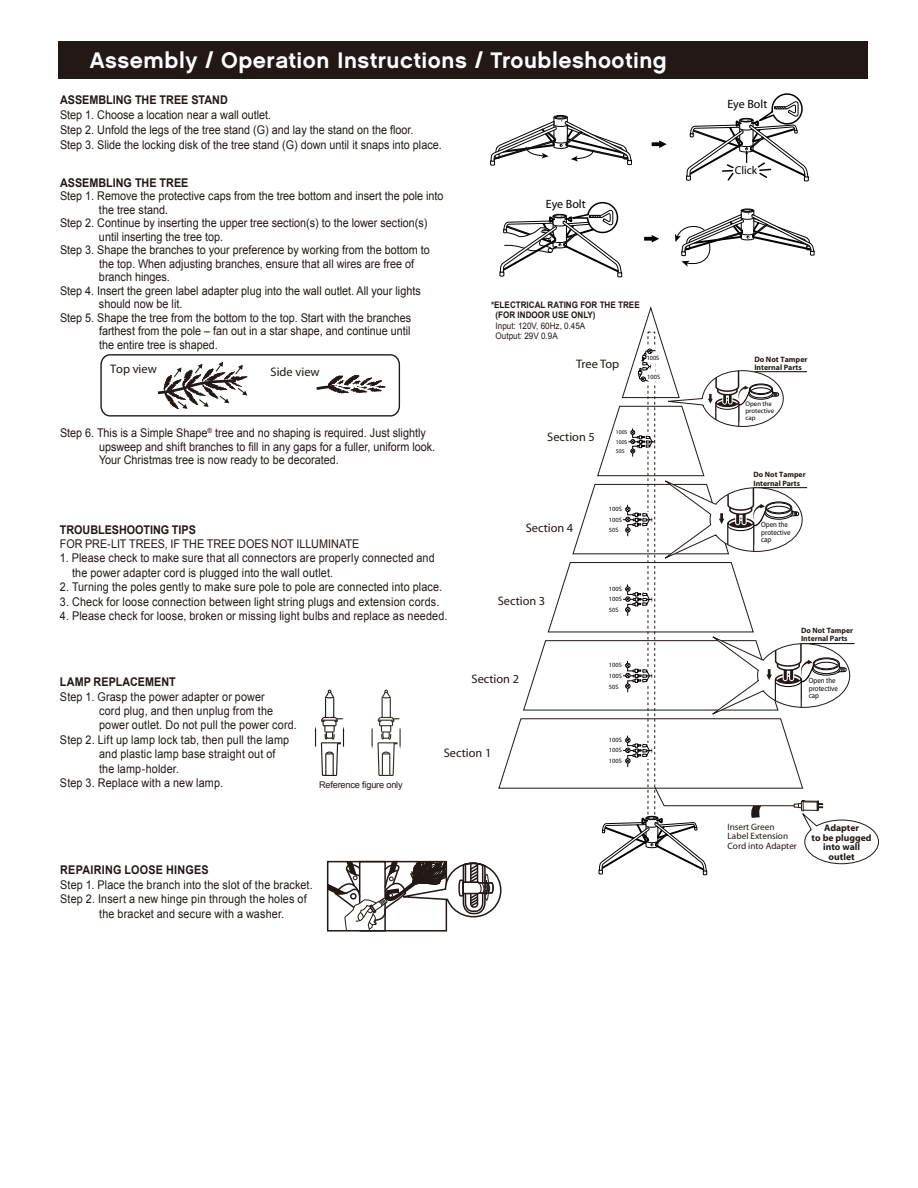
<style>
.page{position:relative;width:918px;height:1188px;background:#fff}
.page>*{position:absolute;margin:0;border:0;box-sizing:border-box;transform-origin:0 0}
.t1{font:22.5px "Chalet New York Nineteen Sixty";letter-spacing:.025em;color:#fff}
.t2{font:12.45px "Myriad";color:#221815}
.t3{font:12.3px "Myriad";color:#231815}
.t4{font:12px/13.5px "Arial";color:#221815;scale:.9 1}
.t5{font:700 12px "Arial";color:#221815;scale:.9 1}
.t6{font:700 12px "Arial";letter-spacing:.02em;color:#221815;scale:.9 1}
.t7{font:12px "Myriad";color:#040000}
.t8{font:11.4px "Myriad";color:#040000}
.t9{font:700 9.45px/9.4px "Myriad";color:#221815;text-align:center}
.t10{font:9.3px/9.6px "Myriad";color:#231815}
.t11{font:9.15px "Arial";letter-spacing:-.02em;color:#221815}
.t12{font:700 9px/10.5px "Arial";color:#221815;scale:.9 1}
.t13{font:9px/10.5px "Arial";color:#221815;scale:.9 1}
.t14{font:700 7.8px/7.8px "Myriad";color:#221815}
.t15{font:700 7.65px/8.9px "Myriad";color:#221815}
.t16{font:7.65px/7.6px "Myriad";color:#040000;scale:.9 1}
.t17{font:6.75px/6.8px "Myriad";color:#040000}
.t18{font:6.3px/10.8px "Myriad";color:#040000}
.t19{font:5.7px/9.6px "Myriad";color:#040000}
</style>
<div class="page">
<div style="left:58px;top:42px;width:810px;height:37px;background:#221815"></div>
<div style="left:100px;top:354px;width:300px;height:63px;border:1px solid #221815;border-radius:9px"></div>
<svg style="left:157px;top:362px;width:91px;height:48px"></svg>
<div style="left:554px;top:115px;width:14px;height:4px;border:1px solid #040000;border-radius:50%"></div>
<svg style="left:490px;top:116px;width:142px;height:49px"></svg>
<svg style="left:652px;top:140px;width:15px;height:8px"></svg>
<svg style="left:686px;top:93px;width:123px;height:89px"></svg>
<svg style="left:644px;top:235px;width:15px;height:8px"></svg>
<svg style="left:675px;top:209px;width:140px;height:58px"></svg>
<svg style="left:499px;top:202px;width:124px;height:75px"></svg>
<svg style="left:313px;top:306px;width:566px;height:626px"></svg>
<h1 class="t1" style="left:90px;top:46px;width:578px">Assembly / Operation Instructions / Troubleshooting</h1>
<p class="t5" style="left:60px;top:92px;width:188px">ASSEMBLING THE TREE STAND</p>
<p class="t4" style="left:60px;top:107px;width:426px;line-height:15px">Step 1. Choose a location near a wall outlet.<br>Step 2. Unfold the legs of the tree stand (G) and lay the stand on the floor.<br>Step 3. Slide the locking disk of the tree stand (G) down until it snaps into place.</p>
<p class="t5" style="left:60px;top:175px;width:144px">ASSEMBLING THE TREE</p>
<p class="t4" style="left:60px;top:190px;width:428px">Step 1. Remove the protective caps from the tree bottom and insert the pole into</p>
<p class="t4" style="left:99px;top:203px;width:78px">the tree stand.</p>
<p class="t4" style="left:60px;top:217px;width:410px">Step 2. Continue by inserting the upper tree section(s) to the lower section(s)</p>
<p class="t4" style="left:99px;top:230px;width:140px">until inserting the tree top.</p>
<p class="t4" style="left:60px;top:244px;width:412px">Step 3. Shape the branches to your preference by working from the bottom to</p>
<p class="t4" style="left:99px;top:257px;width:352px">the top. When adjusting branches, ensure that all wires are free of</p>
<p class="t4" style="left:99px;top:271px;width:80px">branch hinges.</p>
<p class="t4" style="left:60px;top:284px;width:402px">Step 4. Insert the green label adapter plug into the wall outlet. All your lights</p>
<p class="t4" style="left:99px;top:298px;width:94px">should now be lit.</p>
<p class="t4" style="left:60px;top:311px;width:392px">Step 5. Shape the tree from the bottom to the top. Start with the branches</p>
<p class="t4" style="left:99px;top:325px;width:348px">farthest from the pole – fan out in a star shape, and continue until</p>
<p class="t4" style="left:99px;top:338px;width:134px">the entire tree is shaped.</p>
<p class="t2" style="left:110px;top:362px;width:48px">Top view</p>
<p class="t2" style="left:271px;top:365px;width:51px">Side view</p>
<p class="t7" style="left:546px;top:198px;width:41px">Eye Bolt</p>
<p class="t12" style="left:496px;top:300px;width:162px;text-indent:-5px">*ELECTRICAL RATING FOR THE TREE (FOR INDOOR USE ONLY)</p>
<p class="t13" style="left:496px;top:321px;width:101px">Input: 120V, 60Hz, 0.45A<br>Output: 29V 0.9A</p>
<p class="t3" style="left:576px;top:358px;width:45px">Tree Top</p>
<p class="t18" style="left:647px;top:353px;width:14px">100S</p>
<p class="t18" style="left:647px;top:372px;width:14px">100S</p>
<p class="t4" style="left:99px;top:427px;width:375px;text-indent:-39px">Step 6. This is a Simple Shape<sup>®</sup> tree and no shaping is required. Just slightly upsweep and shift branches to fill in any gaps for a fuller, uniform look.<br>Your Christmas tree is now ready to be decorated.</p>
<p class="t5" style="left:60px;top:521px;width:153px">TROUBLESHOOTING TIPS</p>
<p class="t4" style="left:60px;top:537px;width:334px">FOR PRE-LIT TREES, IF THE TREE DOES NOT ILLUMINATE</p>
<p class="t4" style="left:72px;top:551px;width:405px;line-height:14.4px;text-indent:-12px">1. Please check to make sure that all connectors are properly connected and the power adapter cord is plugged into the wall outlet.</p>
<p class="t4" style="left:60px;top:580px;width:426px">2. Turning the poles gently to make sure pole to pole are connected into place.</p>
<p class="t4" style="left:60px;top:595px;width:423px">3. Check for loose connection between light string plugs and extension cords.</p>
<p class="t4" style="left:60px;top:609px;width:432px">4. Please check for loose, broken or missing light bulbs and replace as needed.</p>
<p class="t3" style="left:547px;top:431px;width:49px">Section 5</p>
<p class="t19" style="left:616px;top:428px;width:13px">100S</p>
<p class="t19" style="left:616px;top:437px;width:13px">100S<br>50S</p>
<p class="t3" style="left:526px;top:522px;width:49px">Section 4</p>
<p class="t18" style="left:609px;top:504px;width:14px">100S</p>
<p class="t18" style="left:609px;top:514px;width:14px">100S<br>50S</p>
<p class="t3" style="left:498px;top:595px;width:49px">Section 3</p>
<p class="t18" style="left:609px;top:584px;width:14px">100S</p>
<p class="t18" style="left:609px;top:594px;width:14px">100S<br>50S</p>
<p class="t5" style="left:60px;top:674px;width:130px">LAMP REPLACEMENT</p>
<p class="t4" style="left:60px;top:690px;width:229px">Step 1. Grasp the power adapter or power</p>
<p class="t4" style="left:99px;top:704px;width:195px">cord plug, and then unplug from the</p>
<p class="t4" style="left:99px;top:719px;width:221px">power outlet. Do not pull the power cord.</p>
<p class="t4" style="left:60px;top:733px;width:256px">Step 2. Lift up lamp lock tab, then pull the lamp</p>
<p class="t4" style="left:99px;top:747px;width:198px">and plastic lamp base straight out of</p>
<p class="t4" style="left:99px;top:762px;width:90px">the lamp-holder.</p>
<p class="t4" style="left:60px;top:776px;width:183px">Step 3. Replace with a new lamp.</p>
<p class="t11" style="left:319px;top:779px;width:85px">Reference figure only</p>
<p class="t3" style="left:472px;top:673px;width:49px">Section 2</p>
<p class="t3" style="left:444px;top:747px;width:49px">Section 1</p>
<p class="t18" style="left:609px;top:660px;width:14px">100S</p>
<p class="t18" style="left:609px;top:671px;width:14px">100S<br>50S</p>
<p class="t18" style="left:609px;top:735px;width:14px">100S</p>
<p class="t18" style="left:609px;top:745px;width:14px">100S<br>100S</p>
<p class="t6" style="left:60px;top:862px;width:166px">REPAIRING LOOSE HINGES</p>
<p class="t4" style="left:60px;top:878px;width:282px">Step 1. Place the branch into the slot of the bracket.</p>
<p class="t4" style="left:60px;top:892px;width:275px">Step 2. Insert a new hinge pin through the holes of</p>
<p class="t4" style="left:99px;top:907px;width:207px">the bracket and secure with a washer.</p>
<p class="t7" style="left:728px;top:98px;width:41px">Eye Bolt</p>
<p class="t8" style="left:735px;top:165px;width:24px">Click</p>
<p class="t14" style="left:754px;top:356px;width:55px">Do Not Tamper<br>Internal Parts</p>
<p class="t17" style="left:745px;top:401px;width:30px">Open the protective cap</p>
<p class="t15" style="left:754px;top:470px;width:54px">Do Not Tamper<br>Internal Parts</p>
<p class="t16" style="left:761px;top:521px;width:34px">Open the protective cap</p>
<p class="t15" style="left:801px;top:626px;width:54px">Do Not Tamper<br>Internal Parts</p>
<p class="t16" style="left:809px;top:677px;width:34px">Open the protective cap</p>
<p class="t10" style="left:728px;top:822px;width:71px">Insert Green<br>Label Extension<br>Cord into Adapter</p>
<p class="t9" style="left:812px;top:824px;width:62px">Adapter<br>to be plugged into wall outlet</p>
</div>
